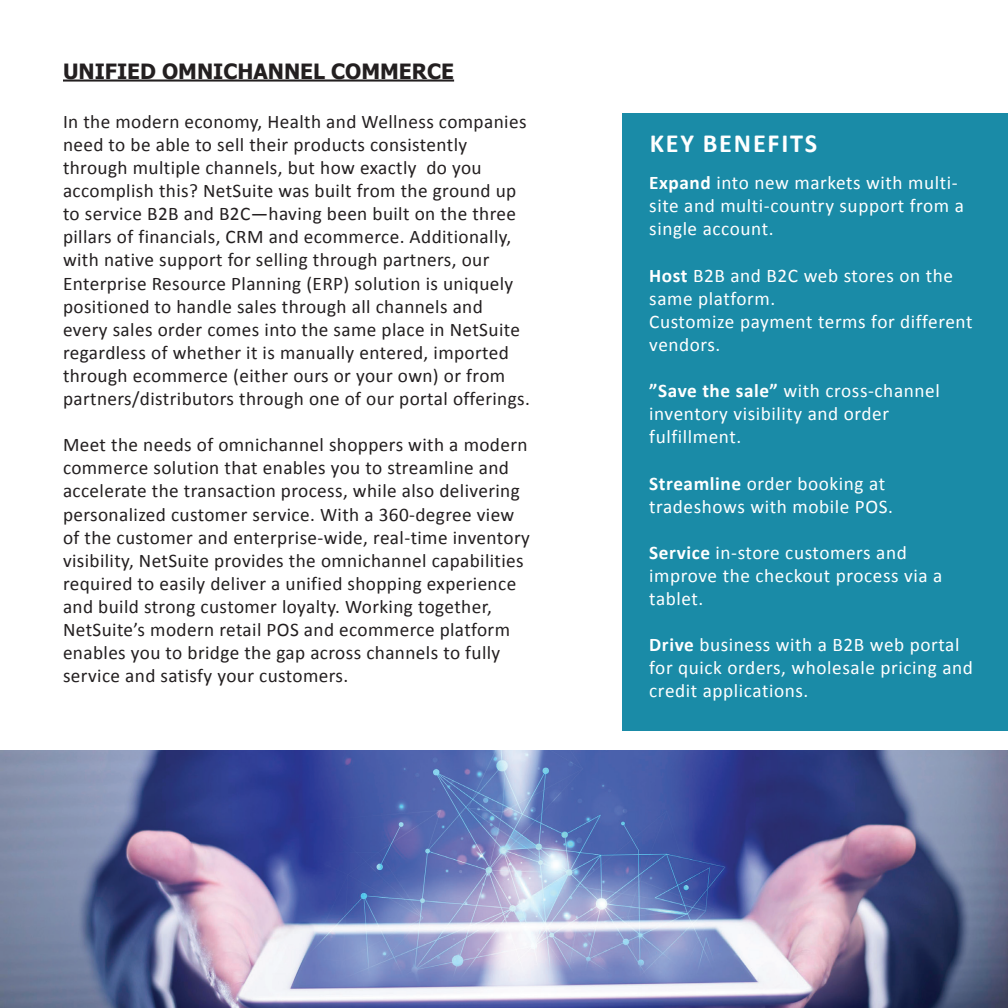
<style>
.page{position:relative;width:1008px;height:1008px;background:#fff}
.page>*{position:absolute;margin:0;border:0;box-sizing:border-box;transform-origin:0 0}
.t1{font:700 26.25px "Calibri";letter-spacing:.07em;color:#fff}
.t2{font:700 21px "Tahoma";color:#231f20}
.t3{font:19.25px/23.1px "Calibri";letter-spacing:.02em;color:#231f20}
.t4{font:19.25px/23.1px "Calibri";letter-spacing:.03em;color:#fff}
.s1{font-weight:700}
</style>
<div class="page">
<hr style="left:63px;top:80px;width:391px;height:2px;background:#231f20">
<img style="left:0;top:751px;width:1008px;height:257px">
<div style="left:622px;top:113px;width:386px;height:618px;background:#1a8ba7"></div>
<p class="t2" style="left:63px;top:57px;width:393px">UNIFIED OMNICHANNEL COMMERCE</p>
<p class="t3" style="left:63px;top:109px;width:468px">In the modern economy, Health and Wellness companies need to be able to sell their products consistently through multiple channels, but how exactly do you accomplish this? NetSuite was built from the ground up to service B2B and B2C—having been built on the three pillars of financials, CRM and ecommerce. Additionally, with native support for selling through partners, our Enterprise Resource Planning (ERP) solution is uniquely positioned to handle sales through all channels and every sales order comes into the same place in NetSuite regardless of whether it is manually entered, imported through ecommerce (either ours or your own) or from partners/distributors through one of our portal offerings.</p>
<p class="t3" style="left:63px;top:433px;width:469px">Meet the needs of omnichannel shoppers with a modern commerce solution that enables you to streamline and accelerate the transaction process, while also delivering personalized customer service. With a 360-degree view of the customer and enterprise-wide, real-time inventory visibility, NetSuite provides the omnichannel capabilities required to easily deliver a unified shopping experience and build strong customer loyalty. Working together, NetSuite’s modern retail POS and ecommerce platform enables you to bridge the gap across channels to fully service and satisfy your customers.</p>
<h1 class="t1" style="left:650px;top:124px;width:169px">KEY BENEFITS</h1>
<p class="t4" style="left:649px;top:171px;width:316px"><span class="s1">Expand</span> into new markets with multi&shy;site and multi-country support from a single account.</p>
<p class="t4" style="left:649px;top:263px;width:325px"><span class="s1">Host</span> B2B and B2C web stores on the same platform.<br>Customize payment terms for different vendors.</p>
<p class="t4" style="left:649px;top:379px;width:292px"><span class="s1">”Save the sale”</span> with cross-channel inventory visibility and order fulfillment.</p>
<p class="t4" style="left:649px;top:471px;width:245px"><span class="s1">Streamline</span> order booking at tradeshows with mobile POS.</p>
<p class="t4" style="left:649px;top:540px;width:295px"><span class="s1">Service</span> in-store customers and improve the checkout process via a tablet.</p>
<p class="t4" style="left:649px;top:633px;width:325px"><span class="s1">Drive</span> business with a B2B web portal for quick orders, wholesale pricing and credit applications.</p>
</div>
